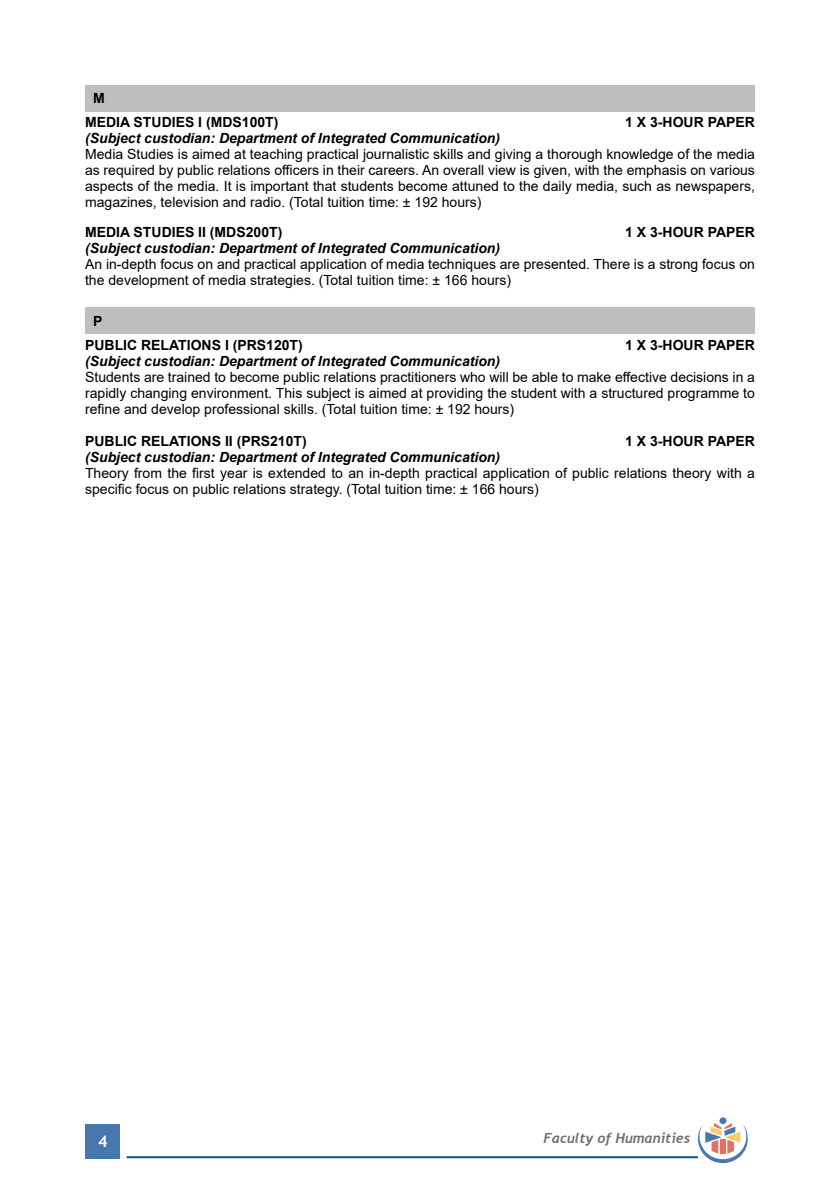
<style>
.page{position:relative;width:840px;height:1191px;background:#fff}
.page>*{position:absolute;margin:0;border:0;box-sizing:border-box;transform-origin:0 0}
.t1{font:700 16px "Trebuchet MS";color:#fff}
.t2{font:14px/16px "Arial";color:#000;text-align:justify}
.t3{font:italic 700 14px "Arial";color:#000}
.t4{font:700 14px/24px "Arial";color:#000}
.t5{font:italic 700 14px "Trebuchet";color:#6d6e71}
</style>
<div class="page">
<div style="left:86px;top:1124px;width:34px;height:34px;background:#4777ae"></div>
<hr style="left:126px;top:1156px;width:571px;height:2px;background:#005596">
<div style="left:719px;top:1117px;width:7px;height:7px;background:#4777ae;border-radius:50%"></div>
<svg style="left:697px;top:1123px;width:50px;height:40px"></svg>
<div style="left:85px;top:85px;width:669px;height:26px;background:#bcbec0"></div>
<div style="left:85px;top:307px;width:669px;height:26px;background:#bcbec0"></div>
<p class="t4" style="left:85px;top:86px;width:195px;text-indent:8px">M<br>MEDIA STUDIES I (MDS100T)</p>
<p class="t4" style="left:624px;top:110px;width:131px">1 X 3-HOUR PAPER</p>
<p class="t3" style="left:85px;top:129px;width:416px">(Subject custodian: Department of Integrated Communication)</p>
<p class="t2" style="left:85px;top:146px;width:671px">Media Studies is aimed at teaching practical journalistic skills and giving a thorough knowledge of the media as required by public relations officers in their careers. An overall view is given, with the emphasis on various aspects of the media. It is important that students become attuned to the daily media, such as newspapers, magazines, television and radio. (Total tuition time: ± 192 hours)</p>
<p class="t4" style="left:85px;top:220px;width:199px">MEDIA STUDIES II (MDS200T)</p>
<p class="t4" style="left:624px;top:220px;width:131px">1 X 3-HOUR PAPER</p>
<p class="t3" style="left:85px;top:239px;width:416px">(Subject custodian: Department of Integrated Communication)</p>
<p class="t2" style="left:85px;top:256px;width:671px">An in-depth focus on and practical application of media techniques are presented. There is a strong focus on the development of media strategies. (Total tuition time: ± 166 hours)</p>
<p class="t4" style="left:85px;top:309px;width:219px;text-indent:8px">P<br>PUBLIC RELATIONS I (PRS120T)</p>
<p class="t4" style="left:624px;top:333px;width:131px">1 X 3-HOUR PAPER</p>
<p class="t3" style="left:85px;top:351px;width:416px">(Subject custodian: Department of Integrated Communication)</p>
<p class="t2" style="left:85px;top:368px;width:671px">Students are trained to become public relations practitioners who will be able to make effective decisions in a rapidly changing environment. This subject is aimed at providing the student with a structured programme to refine and develop professional skills. (Total tuition time: ± 192 hours)</p>
<p class="t4" style="left:85px;top:429px;width:223px">PUBLIC RELATIONS II (PRS210T)</p>
<p class="t4" style="left:624px;top:429px;width:131px">1 X 3-HOUR PAPER</p>
<p class="t3" style="left:85px;top:447px;width:416px">(Subject custodian: Department of Integrated Communication)</p>
<p class="t2" style="left:85px;top:464px;width:671px">Theory from the first year is extended to an in-depth practical application of public relations theory with a specific focus on public relations strategy. (Total tuition time: ± 166 hours)</p>
<p class="t1" style="left:98px;top:1131px;width:11px">4</p>
<p class="t5" style="left:543px;top:1129px;width:148px">Faculty of Humanities</p>
</div>
